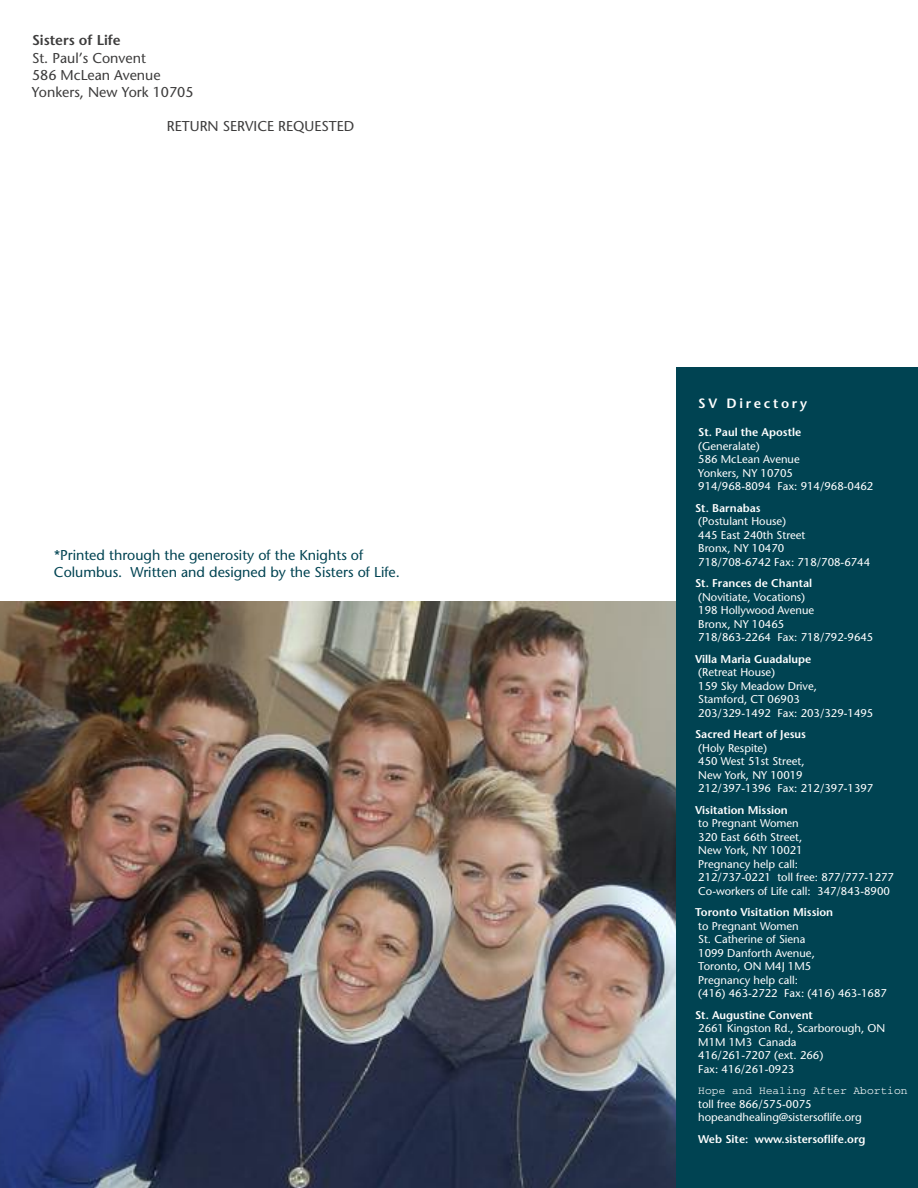
<style>
.page{position:relative;width:918px;height:1188px;background:#fff}
.page>*{position:absolute;margin:0;border:0;box-sizing:border-box;transform-origin:0 0}
.t1{font:14.25px/17.1px "Stone Sans";color:#004352}
.t2{font:14.25px/17.1px "Stone Sans";color:#3d3c3c}
.t3{font:600 14.25px "Stone Sans";color:#3d3c3c}
.t4{font:600 13.5px "Stone Sans";letter-spacing:.2em;color:#fff}
.t5{font:11.25px/13.5px "Stone Sans";color:#fff}
.t6{font:600 11.25px "Stone Sans";color:#fff}
.t7{font:11.25px "Courier";color:#fff}
</style>
<div class="page">
<img style="left:0;top:601px;width:676px;height:587px">
<div style="left:676px;top:368px;width:242px;height:820px;background:#004352"></div>
<p class="t3" style="left:32px;top:35px;width:90px">Sisters of Life</p>
<p class="t2" style="left:32px;top:51px;width:163px">St. Paul’s Convent<br>586 McLean Avenue<br>Yonkers, New York 10705</p>
<p class="t2" style="left:167px;top:119px;width:189px">RETURN SERVICE REQUESTED</p>
<p class="t1" style="left:54px;top:548px;width:347px">*Printed through the generosity of the Knights of<br>Columbus. Written and designed by the Sisters of Life.</p>
<p class="t4" style="left:698px;top:398px;width:110px">SV Directory</p>
<p class="t6" style="left:698px;top:428px;width:105px">St. Paul the Apostle</p>
<p class="t5" style="left:698px;top:440px;width:177px">(Generalate)<br>586 McLean Avenue<br>Yonkers, NY 10705<br>914/968-8094 Fax: 914/968-0462</p>
<p class="t6" style="left:695px;top:503px;width:67px">St. Barnabas</p>
<p class="t5" style="left:698px;top:516px;width:173px">(Postulant House)<br>445 East 240th Street<br>Bronx, NY 10470<br>718/708-6742 Fax: 718/708-6744</p>
<p class="t6" style="left:695px;top:579px;width:119px">St. Frances de Chantal</p>
<p class="t5" style="left:698px;top:591px;width:177px">(Novitiate, Vocations)<br>198 Hollywood Avenue<br>Bronx, NY 10465<br>718/863-2264 Fax: 718/792-9645</p>
<p class="t6" style="left:695px;top:654px;width:118px">Villa Maria Guadalupe</p>
<p class="t5" style="left:698px;top:667px;width:177px">(Retreat House)<br>159 Sky Meadow Drive,<br>Stamford, CT 06903<br>203/329-1492 Fax: 203/329-1495</p>
<p class="t6" style="left:695px;top:730px;width:112px">Sacred Heart of Jesus</p>
<p class="t5" style="left:698px;top:742px;width:177px">(Holy Respite)<br>450 West 51st Street,<br>New York, NY 10019<br>212/397-1396 Fax: 212/397-1397</p>
<p class="t6" style="left:695px;top:805px;width:94px">Visitation Mission</p>
<p class="t5" style="left:698px;top:818px;width:197px">to Pregnant Women<br>320 East 66th Street,<br>New York, NY 10021<br>Pregnancy help call:<br>212/737-0221 toll free: 877/777-1277<br>Co-workers of Life call: 347/843-8900</p>
<p class="t6" style="left:695px;top:908px;width:140px">Toronto Visitation Mission</p>
<p class="t5" style="left:698px;top:920px;width:190px">to Pregnant Women<br>St. Catherine of Siena<br>1099 Danforth Avenue,<br>Toronto, ON M4J 1M5<br>Pregnancy help call:<br>(416) 463-2722 Fax: (416) 463-1687</p>
<p class="t6" style="left:695px;top:1010px;width:119px">St. Augustine Convent</p>
<p class="t5" style="left:698px;top:1023px;width:188px">2661 Kingston Rd., Scarborough, ON<br>M1M 1M3 Canada<br>416/261-7207 (ext. 266)<br>Fax: 416/261-0923</p>
<p class="t7" style="left:698px;top:1087px;width:211px">Hope and Healing After Abortion</p>
<p class="t5" style="left:698px;top:1098px;width:165px">toll free 866/575-0075 hopeandhealing@sistersoflife.org</p>
<p class="t6" style="left:698px;top:1134px;width:169px">Web Site: www.sistersoflife.org</p>
</div>
